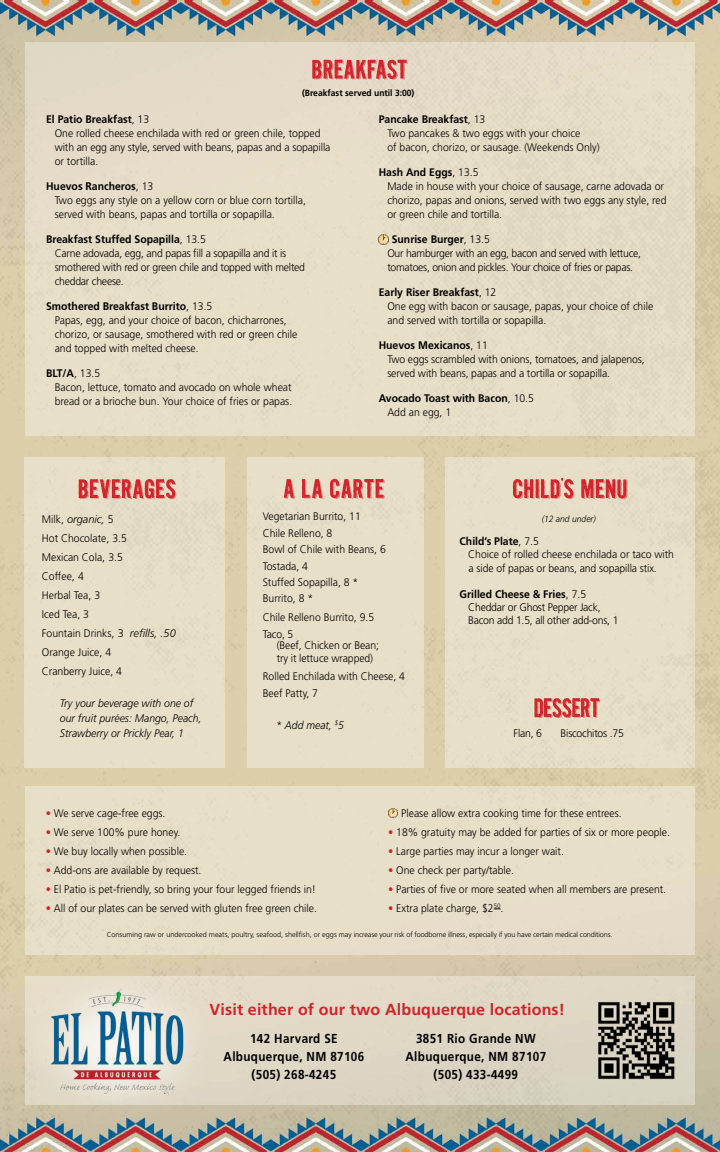
<style>
.page{position:relative;width:720px;height:1152px;background:#fff}
.page>*{position:absolute;margin:0;border:0;box-sizing:border-box;transform-origin:0 0}
.t1{font:700 16px "Frutiger";letter-spacing:.01em;color:#d2232a}
.t2{font:700 13px/18px "Frutiger";letter-spacing:.03em;color:#000;text-align:center;scale:.9 1}
.t3{font:300 11px/14px "Frutiger";color:#000;scale:.95 1}
.t4{font:300 11px/14px "Frutiger";letter-spacing:-.02em;color:#000;scale:.95 1}
.t5{font:300 11px/14px "Frutiger";letter-spacing:-.025em;color:#000;scale:.95 1}
.t6{font:italic 300 11px/15px "Frutiger";color:#000;scale:.95 1}
.t7{font:700 11px/14px "Frutiger";color:#000;scale:.95 1}
.t8{font:700 9px "Frutiger";color:#000;scale:.95 1}
.t9{font:italic 300 9px "Frutiger";color:#000;scale:.95 1}
.t10{font:300 7.2px "Frutiger";letter-spacing:-.015em;color:#000}
.s1{font-weight:700}
.s2{font-weight:300}
.s3{font-style:italic}
.s4{color:#d2232a}
</style>
<div class="page">
<img style="left:0;top:0;width:720px;height:1152px">
<div style="left:25px;top:976px;width:670px;height:129px;background:#dfd7c5"></div>
<img style="left:25px;top:969px;width:236px;height:129px">
<div style="left:25px;top:42px;width:670px;height:394px;background:#e6ddc7"></div>
<svg style="left:312px;top:60px;width:96px;height:20px"></svg>
<svg style="left:379px;top:234px;width:10px;height:10px"></svg>
<div style="left:25px;top:786px;width:669px;height:169px;background:#e8dfc8"></div>
<svg style="left:388px;top:808px;width:10px;height:10px"></svg>
<div style="left:446px;top:457px;width:249px;height:311px;background:#e8dfc8"></div>
<div style="left:25px;top:457px;width:200px;height:311px;background:#e8dfc8"></div>
<svg style="left:78px;top:479px;width:98px;height:20px"></svg>
<div style="left:247px;top:457px;width:177px;height:311px;background:#e8dfc8"></div>
<svg style="left:284px;top:479px;width:101px;height:20px"></svg>
<svg style="left:534px;top:698px;width:66px;height:20px"></svg>
<svg style="left:513px;top:478px;width:115px;height:21px"></svg>
<img style="left:598px;top:1001px;width:79px;height:84px">
<p class="t8" style="left:302px;top:88px;width:120px">(Breakfast served until 3:00)</p>
<p class="t3" style="left:55px;top:112px;width:292px;text-indent:-9px"><span class="s1">El Patio Breakfast</span>, 13<br>One rolled cheese enchilada with red or green chile, topped with an egg any style, served with beans, papas and a sopapilla or tortilla.</p>
<p class="t3" style="left:55px;top:179px;width:266px;text-indent:-9px"><span class="s1">Huevos Rancheros</span>, 13<br>Two eggs any style on a yellow corn or blue corn tortilla, served with beans, papas and tortilla or sopapilla.</p>
<p class="t4" style="left:55px;top:232px;width:265px;text-indent:-9px"><span class="s1">Breakfast Stuffed Sopapilla</span>, 13.5<br>Carne adovada, egg, and papas fill a sopapilla and it is smothered with red or green chile and topped with melted cheddar cheese.</p>
<p class="t3" style="left:55px;top:299px;width:257px;text-indent:-9px"><span class="s1">Smothered Breakfast Burrito</span>, 13.5<br>Papas, egg, and your choice of bacon, chicharrones, chorizo, or sausage, smothered with red or green chile and topped with melted cheese.</p>
<p class="t3" style="left:55px;top:366px;width:252px;text-indent:-9px"><span class="s1">BLT/A</span>, 13.5<br>Bacon, lettuce, tomato and avocado on whole wheat bread or a brioche bun. Your choice of fries or papas.</p>
<p class="t3" style="left:387px;top:112px;width:225px;text-indent:-9px"><span class="s1">Pancake Breakfast</span>, 13<br>Two pancakes &amp; two eggs with your choice<br>of bacon, chorizo, or sausage. (Weekends Only)</p>
<p class="t3" style="left:387px;top:165px;width:295px;text-indent:-9px"><span class="s1">Hash And Eggs</span>, 13.5<br>Made in house with your choice of sausage, carne adovada or chorizo, papas and onions, served with two eggs any style, red or green chile and tortilla.</p>
<p class="t5" style="left:387px;top:232px;width:268px;text-indent:4px"><span class="s1">Sunrise Burger</span>, 13.5<br>Our hamburger with an egg, bacon and served with lettuce, tomatoes, onion and pickles. Your choice of fries or papas.</p>
<p class="t3" style="left:387px;top:285px;width:281px;text-indent:-9px"><span class="s1">Early Riser Breakfast</span>, 12<br>One egg with bacon or sausage, papas, your choice of chile and served with tortilla or sopapilla.</p>
<p class="t3" style="left:387px;top:338px;width:272px;text-indent:-9px"><span class="s1">Huevos Mexicanos</span>, 11<br>Two eggs scrambled with onions, tomatoes, and jalapenos, served with beans, papas and a tortilla or sopapilla.</p>
<p class="t7" style="left:387px;top:391px;width:156px;text-indent:-9px">Avocado Toast with Bacon<span class="s2">, 10.5<br>Add an egg, 1</span></p>
<p class="t3" style="left:42px;top:509px;width:142px;line-height:19px">Milk, <span class="s3">organic,</span> 5<br>Hot Chocolate, 3.5<br>Mexican Cola, 3.5<br>Coffee, 4<br>Herbal Tea, 3<br>Iced Tea, 3<br>Fountain Drinks, 3 <span class="s3">refills, .50<br></span>Orange Juice, 4<br>Cranberry Juice, 4</p>
<p class="t6" style="left:60px;top:695px;width:151px">Try your beverage with one of our fruit purées: Mango, Peach,<br>Strawberry or Prickly Pear, 1</p>
<p class="t3" style="left:263px;top:508px;width:131px;line-height:16.4px">Vegetarian Burrito, 11<br>Chile Relleno, 8<br>Bowl of Chile with Beans, 6<br>Tostada, 4<br>Stuffed Sopapilla, 8 *<br>Burrito, 8 *</p>
<p class="t3" style="left:263px;top:608px;width:119px;line-height:17.4px">Chile Relleno Burrito, 9.5<br>Taco, 5</p>
<p class="t3" style="left:277px;top:639px;width:109px;line-height:13px">(Beef, Chicken or Bean; try it lettuce wrapped)</p>
<p class="t3" style="left:263px;top:668px;width:151px;line-height:17px">Rolled Enchilada with Cheese, 4<br>Beef Patty, 7</p>
<p class="t6" style="left:276px;top:717px;width:73px">* Add meat, <sup>$</sup>5</p>
<p class="t9" style="left:542px;top:514px;width:59px">(12 and under)</p>
<p class="t3" style="left:468px;top:535px;width:218px;line-height:13.2px;text-indent:-9px"><span class="s1">Child’s Plate</span>, 7.5<br>Choice of rolled cheese enchilada or taco with a side of papas or beans, and sopapilla stix.</p>
<p class="t4" style="left:468px;top:587px;width:160px;line-height:13.2px;text-indent:-9px"><span class="s1">Grilled Cheese &amp; Fries</span>, 7.5<br>Cheddar or Ghost Pepper Jack,<br>Bacon add 1.5, all other add-ons, 1</p>
<p class="t3" style="left:514px;top:727px;width:31px">Flan, 6</p>
<p class="t4" style="left:561px;top:727px;width:68px">Biscochitos .75</p>
<p class="t3" style="left:46px;top:806px;width:128px"><span class="s4">•</span> We serve cage-free eggs.</p>
<p class="t3" style="left:46px;top:825px;width:143px"><span class="s4">•</span> We serve 100% pure honey.</p>
<p class="t3" style="left:46px;top:844px;width:150px"><span class="s4">•</span> We buy locally when possible.</p>
<p class="t3" style="left:46px;top:863px;width:166px"><span class="s4">•</span> Add-ons are available by request.</p>
<p class="t3" style="left:46px;top:882px;width:286px"><span class="s4">•</span> El Patio is pet-friendly, so bring your four legged friends in!</p>
<p class="t3" style="left:46px;top:901px;width:287px"><span class="s4">•</span> All of our plates can be served with gluten free green chile.</p>
<p class="t10" style="left:107px;top:930px;width:507px">Consuming raw or undercooked meats, poultry, seafood, shellfish, or eggs may increase your risk of foodborne illness, especially if you have certain medical conditions.</p>
<p class="t3" style="left:401px;top:806px;width:234px">Please allow extra cooking time for these entrees.</p>
<p class="t3" style="left:388px;top:825px;width:298px"><span class="s4">•</span> 18% gratuity may be added for parties of six or more people.</p>
<p class="t3" style="left:388px;top:844px;width:187px"><span class="s4">•</span> Large parties may incur a longer wait.</p>
<p class="t3" style="left:388px;top:863px;width:134px"><span class="s4">•</span> One check per party/table.</p>
<p class="t3" style="left:388px;top:882px;width:294px"><span class="s4">•</span> Parties of five or more seated when all members are present.</p>
<p class="t3" style="left:388px;top:901px;width:123px"><span class="s4">•</span> Extra plate charge, $2<sup>50</sup>.</p>
<h1 class="t1" style="left:210px;top:1000px;width:357px">Visit either of our two Albuquerque locations!</h1>
<p class="t2" style="left:406px;top:1029px;width:158px">3851 Rio Grande NW<br>Albuquerque, NM 87107 (505) 433-4499</p>
<p class="t2" style="left:224px;top:1029px;width:158px">142 Harvard SE<br>Albuquerque, NM 87106 (505) 268-4245</p>
</div>
